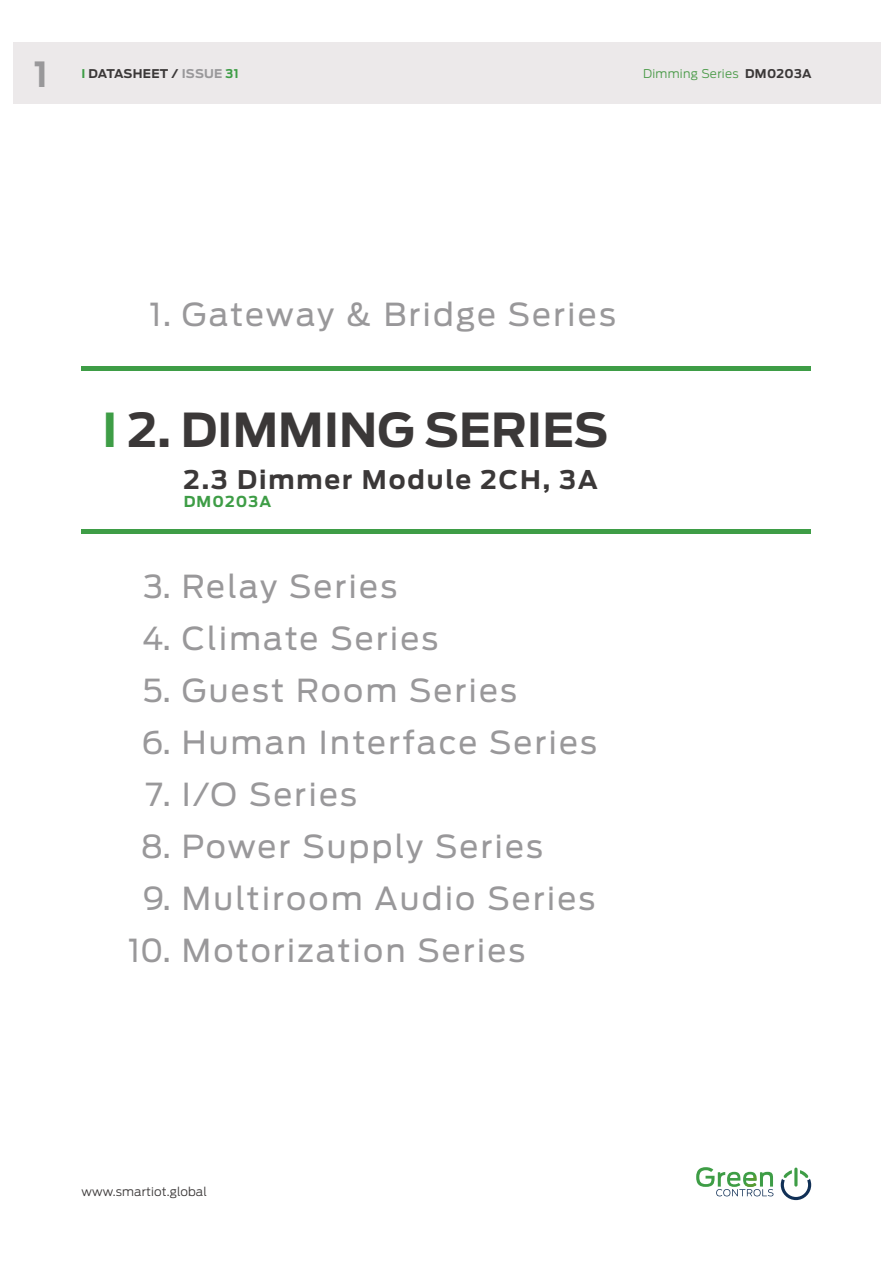
<style>
.page{position:relative;width:893px;height:1263px;background:#fff}
.page>*{position:absolute;margin:0;border:0;box-sizing:border-box;transform-origin:0 0}
.e-HomeGreen_Body_01{font:700 46.5px "Antenna";color:#3b3838}
.t1{font:700 34.5px "Antenna";color:#99989a}
.TOC_content{font:31.5px "Antenna";letter-spacing:.075em;color:#99989a}
.t2{font:700 25.5px "Antenna";letter-spacing:.075em;color:#3b3838}
.t3{font:700 15px "Antenna";letter-spacing:.075em;color:#3e9d46}
.t4{font:300 12px "Antenna";letter-spacing:.025em;color:#4a9a48}
.t5{font:300 12px "Antenna";letter-spacing:.01em;color:#3b3838}
.t6{font:700 12px "Antenna";letter-spacing:.025em;color:#3b3838}
.s1{color:#3e9d46}
.s2{color:#99989a}
.s3{font-weight:700;color:#3b3838}
</style>
<div class="page">
<hr style="left:794px;top:1167px;width:3px;height:19px;background:#3e9d46;border-radius:2px">
<svg style="left:781px;top:1170px;width:30px;height:30px"></svg>
<svg style="left:696px;top:1167px;width:77px;height:29px"></svg>
<div style="left:13px;top:43px;width:867px;height:61px;background:#ece9ea"></div>
<div style="left:82px;top:529px;width:729px;height:5px;background:#3e9d46"></div>
<div style="left:82px;top:366px;width:729px;height:5px;background:#3e9d46"></div>
<p class="t1" style="left:34px;top:54px;width:16px">1</p>
<p class="t6" style="left:81px;top:66px;width:159px"><span class="s1">I</span> DATASHEET / <span class="s2">ISSUE</span> <span class="s1">31</span></p>
<p class="t4" style="left:643px;top:66px;width:170px">Dimming Series <span class="s3">DM0203A</span></p>
<p class="TOC_content" style="left:150px;top:295px;width:468px">1. Gateway &amp; Bridge Series</p>
<p class="e-HomeGreen_Body_01" style="left:102px;top:402px;width:508px"><span class="s1">I</span> 2. DIMMING SERIES</p>
<p class="t2" style="left:183px;top:464px;width:416px">2.3 Dimmer Module 2CH, 3A</p>
<p class="t3" style="left:184px;top:492px;width:89px">DM0203A</p>
<p class="TOC_content" style="left:143px;top:568px;width:255px">3. Relay Series</p>
<p class="TOC_content" style="left:142px;top:620px;width:298px">4. Climate Series</p>
<p class="TOC_content" style="left:143px;top:672px;width:376px">5. Guest Room Series</p>
<p class="TOC_content" style="left:141px;top:724px;width:457px">6. Human Interface Series</p>
<p class="TOC_content" style="left:145px;top:776px;width:213px">7. I/O Series</p>
<p class="TOC_content" style="left:141px;top:828px;width:404px">8. Power Supply Series</p>
<p class="TOC_content" style="left:142px;top:880px;width:454px">9. Multiroom Audio Series</p>
<p class="TOC_content" style="left:128px;top:932px;width:399px">10. Motorization Series</p>
<p class="t5" style="left:82px;top:1184px;width:127px">www.smartiot.global</p>
</div>
